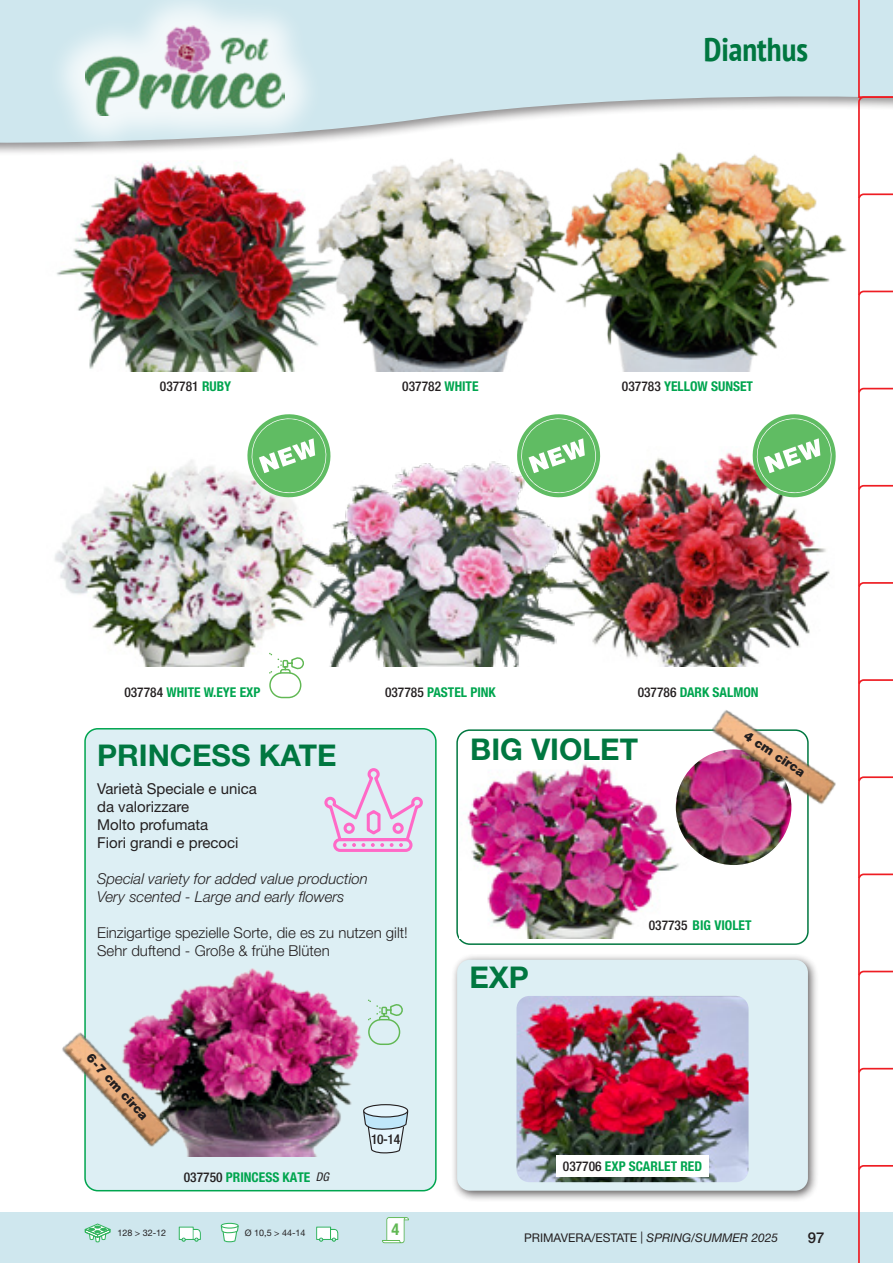
<style>
.page{position:relative;width:893px;height:1263px;background:#fff}
.page>*{position:absolute;margin:0;border:0;box-sizing:border-box;transform-origin:0 0}
.t1{font:700 condensed 33px "PT Sans";color:#007740}
.t2{font:700 30px "Helvetica Neue LT Std";color:#007740}
.Dida{font:700 condensed 16.35px "Helvetica Neue LT Std";color:#61b854}
.t3{font:300 15px "Helvetica Neue LT Std";color:#231f20}
.t4{font:italic 300 15px "Helvetica Neue LT Std";color:#231f20}
.t5{font:15px/18px "Helvetica Neue LT Std";color:#231f20}
.t6{font:500 15px "Helvetica Neue LT Std";color:#231f20}
.Dida-2{font:700 condensed 13.5px "Helvetica Neue LT Std";color:#00a54f}
.Normale{font:700 condensed 13.5px "Helvetica Neue LT Std";color:#00a54f}
.Normale-2{font:500 condensed 13.5px "Helvetica Neue LT Std";color:#231f20}
.Normale-3{font:900 12.9px "Helvetica Neue LT Std";color:#231f20}
.t7{font:12px "Helvetica Neue LT Std";color:#231f20}
.Dida-3{font:italic condensed 12px "Helvetica Neue LT Std";color:#231f20}
.t8{font:9px "Helvetica Neue LT Std";color:#231f20}
.s1{font-weight:700;color:#00a54f}
.s2{font-weight:500;color:#231f20}
.s3{font-style:italic}
</style>
<div class="page">
<div style="left:450px;top:953px;width:369px;height:249px;background:#231f20;opacity:.75"></div>
<div style="left:457px;top:960px;width:351px;height:231px;background:#ddeff4;border-radius:13px"></div>
<div style="left:456px;top:729px;width:353px;height:216px;border:2px solid #007740;border-radius:13px"></div>
<div style="left:85px;top:729px;width:351px;height:462px;background:#ddeff4;border-radius:13px"></div>
<div style="left:84px;top:728px;width:353px;height:463px;border:2px solid #00a54f;border-radius:13px"></div>
<div style="left:0;top:1212px;width:893px;height:51px;background:#cfe7ee"></div>
<svg style="left:0;top:0;width:857px;height:144px;fill:#cfe7ee"></svg>
<svg style="left:84px;top:1223px;width:27px;height:20px"></svg>
<svg style="left:179px;top:1226px;width:22px;height:16px"></svg>
<svg style="left:382px;top:1217px;width:27px;height:26px"></svg>
<svg style="left:316px;top:1226px;width:22px;height:16px"></svg>
<svg style="left:220px;top:1225px;width:19px;height:18px"></svg>
<div style="left:221px;top:1223px;width:17px;height:5px;background:#fff;border-radius:50%"></div>
<div style="left:221px;top:1223px;width:18px;height:5px;border:1px solid #30b45c;border-radius:50%"></div>
<div style="left:45px;top:0;width:279px;height:155px;background:#fff;opacity:.75"></div>
<img style="left:85px;top:25px;width:199px;height:90px">
<img style="left:56px;top:162px;width:250px;height:210px">
<img style="left:306px;top:143px;width:255px;height:229px">
<img style="left:561px;top:143px;width:296px;height:229px">
<img style="left:606px;top:452px;width:224px;height:214px">
<img style="left:137px;top:968px;width:231px;height:188px">
<svg style="left:368px;top:999px;width:35px;height:22px"></svg>
<div style="left:368px;top:1019px;width:32px;height:26px;border:1px solid #61b854;border-radius:12px"></div>
<div style="left:333px;top:838px;width:79px;height:14px;border:3px solid #ff69c7;border-radius:5px"></div>
<svg style="left:324px;top:768px;width:99px;height:79px"></svg>
<svg style="left:362px;top:1110px;width:47px;height:44px"></svg>
<div style="left:364px;top:1105px;width:44px;height:12px;background:#e5f5fc;border-radius:50%"></div>
<div style="left:363px;top:1104px;width:45px;height:13px;border:1px solid #231f20;border-radius:50%"></div>
<img style="left:459px;top:763px;width:220px;height:176px">
<img style="left:516px;top:996px;width:232px;height:186px">
<div style="left:556px;top:1156px;width:153px;height:21px;background:#fff"></div>
<img style="left:54px;top:460px;width:233px;height:206px">
<img style="left:287px;top:461px;width:319px;height:205px">
<svg style="left:242px;top:414px;width:94px;height:88px"></svg>
<svg style="left:512px;top:414px;width:93px;height:88px"></svg>
<svg style="left:747px;top:414px;width:89px;height:88px"></svg>
<svg style="left:269px;top:652px;width:36px;height:22px"></svg>
<div style="left:269px;top:672px;width:32px;height:26px;border:1px solid #61b854;border-radius:12px"></div>
<img style="left:675px;top:749px;width:117px;height:117px;border-radius:59px">
<img style="left:62px;top:1021px;width:118px;height:135px">
<img style="left:698px;top:710px;width:138px;height:105px">
<svg style="left:857px;top:0;width:36px;height:1263px"></svg>
<p class="t1" style="left:704px;top:28px;width:106px">Dianthus</p>
<p class="Normale-2" style="left:160px;top:378px;width:73px">037781 <span class="s1">RUBY</span></p>
<p class="Normale-2" style="left:402px;top:378px;width:78px">037782 <span class="s1">WHITE</span></p>
<p class="Normale" style="left:622px;top:378px;width:133px"><span class="s2">037783</span> YELLOW SUNSET</p>
<p class="Dida-2" style="left:124px;top:684px;width:138px"><span class="s2">037784</span> WHITE W.EYE EXP</p>
<p class="Dida-2" style="left:385px;top:684px;width:112px"><span class="s2">037785</span> PASTEL PINK</p>
<p class="Dida-2" style="left:638px;top:684px;width:122px"><span class="s2">037786</span> DARK SALMON</p>
<p class="t2" style="left:97px;top:737px;width:241px">PRINCESS KATE</p>
<p class="t5" style="left:97px;top:779px;width:161px">Varietà Speciale e unica da valorizzare</p>
<p class="t5" style="left:97px;top:815px;width:113px">Molto profumata</p>
<p class="t5" style="left:97px;top:833px;width:143px">Fiori grandi e precoci</p>
<p class="t4" style="left:97px;top:869px;width:272px">Special variety for added value production</p>
<p class="t4" style="left:97px;top:887px;width:249px">Very scented - Large and early flowers</p>
<p class="t3" style="left:97px;top:923px;width:312px">Einzigartige spezielle Sorte, die es zu nutzen gilt!</p>
<p class="t3" style="left:97px;top:941px;width:234px">Sehr duftend - Große &amp; frühe Blüten</p>
<p class="Normale-3" style="left:95px;top:1050px;width:86px;rotate:48deg">6-7 cm circa</p>
<p class="Normale" style="left:184px;top:1169px;width:128px"><span class="s2">037750</span> PRINCESS KATE</p>
<p class="Dida-3" style="left:316px;top:1170px;width:15px">DG</p>
<p class="Normale-2" style="left:371px;top:1131px;width:31px">10-14</p>
<p class="t8" style="left:117px;top:1228px;width:50px">128 &gt; 32-12</p>
<p class="Dida" style="left:392px;top:1219px;width:9px">4</p>
<p class="t8" style="left:245px;top:1228px;width:62px">Ø 10,5 &gt; 44-14</p>
<p class="t2" style="left:470px;top:730px;width:169px">BIG VIOLET</p>
<p class="Normale-3" style="left:750px;top:727px;width:72px;rotate:34deg">4 cm circa</p>
<p class="t2" style="left:469px;top:959px;width:61px">EXP</p>
<p class="Normale" style="left:649px;top:917px;width:104px"><span class="s2">037735</span> BIG VIOLET</p>
<p class="Dida-2" style="left:563px;top:1158px;width:141px"><span class="s2">037706</span> EXP SCARLET RED</p>
<p class="t7" style="left:524px;top:1230px;width:256px">PRIMAVERA/ESTATE | <span class="s3">SPRING/SUMMER 2025</span></p>
<p class="t6" style="left:808px;top:1228px;width:18px">97</p>
</div>
